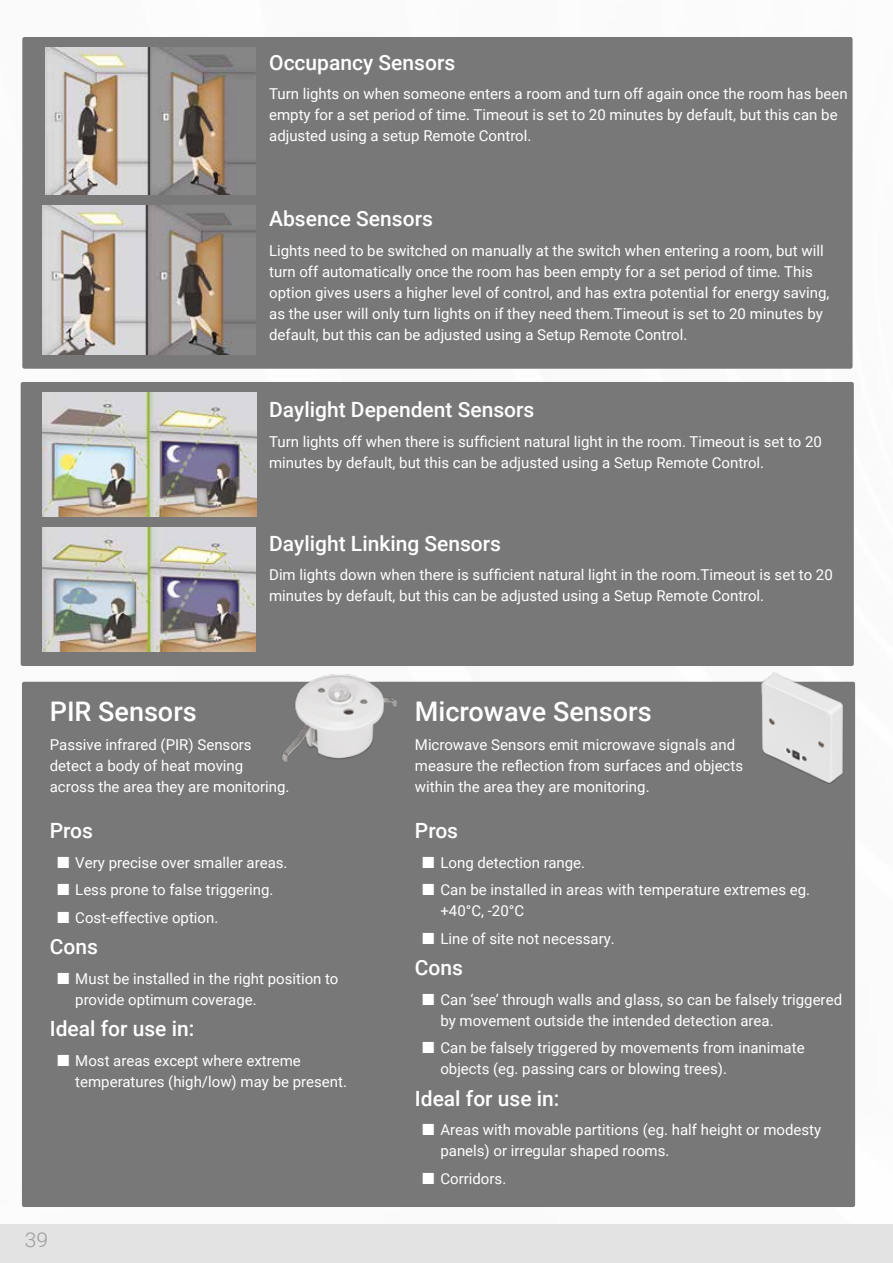
<style>
.page{position:relative;width:893px;height:1263px;background:#fff}
.page>*{position:absolute;margin:0;border:0;box-sizing:border-box;transform-origin:0 0}
.t1{font:500 27px "Roboto";color:#fff}
.t2{font:500 21px "Roboto";color:#fff}
.t3{font:300 20.4px "Roboto";color:#9b9b9a}
.t4{font:15px/21px "Roboto";color:#fff}
.s1{font-family:"Arial";font-size:24px}
</style>
<div class="page">
<div style="left:0;top:1224px;width:893px;height:39px;background:#e3e3e3"></div>
<div style="left:22px;top:37px;width:830px;height:332px;background:#797878;border-radius:2px"></div>
<img style="left:46px;top:48px;width:209px;height:147px">
<img style="left:42px;top:205px;width:213px;height:150px">
<div style="left:21px;top:382px;width:833px;height:284px;background:#797878;border-radius:2px"></div>
<img style="left:42px;top:392px;width:214px;height:124px">
<img style="left:42px;top:527px;width:214px;height:124px">
<div style="left:22px;top:682px;width:833px;height:525px;background:#797878;border-radius:2px"></div>
<img style="left:758px;top:665px;width:97px;height:119px">
<img style="left:277px;top:673px;width:123px;height:89px">
<h2 class="t2" style="left:269px;top:48px;width:188px">Occupancy Sensors</h2>
<p class="t4" style="left:269px;top:83px;width:580px">Turn lights on when someone enters a room and turn off again once the room has been empty for a set period of time. Timeout is set to 20 minutes by default, but this can be adjusted using a setup Remote Control.</p>
<h2 class="t2" style="left:269px;top:204px;width:165px">Absence Sensors</h2>
<p class="t4" style="left:269px;top:239px;width:562px">Lights need to be switched on manually at the switch when entering a room, but will turn off automatically once the room has been empty for a set period of time. This option gives users a higher level of control, and has extra potential for energy saving, as the user will only turn lights on if they need them.Timeout is set to 20 minutes by default, but this can be adjusted using a Setup Remote Control.</p>
<h2 class="t2" style="left:269px;top:395px;width:267px">Daylight Dependent Sensors</h2>
<p class="t4" style="left:269px;top:430px;width:554px">Turn lights off when there is sufficient natural light in the room. Timeout is set to 20 minutes by default, but this can be adjusted using a Setup Remote Control.</p>
<h2 class="t2" style="left:269px;top:528px;width:233px">Daylight Linking Sensors</h2>
<p class="t4" style="left:269px;top:564px;width:565px">Dim lights down when there is sufficient natural light in the room.Timeout is set to 20 minutes by default, but this can be adjusted using a Setup Remote Control.</p>
<h1 class="t1" style="left:50px;top:692px;width:148px">PIR Sensors</h1>
<p class="t4" style="left:50px;top:734px;width:241px">Passive infrared (PIR) Sensors detect a body of heat moving across the area they are monitoring.</p>
<h2 class="t2" style="left:50px;top:816px;width:45px">Pros</h2>
<p class="t4" style="left:56px;top:851px;width:233px"><span class="s1">■</span> Very precise over smaller areas.</p>
<p class="t4" style="left:56px;top:879px;width:219px"><span class="s1">■</span> Less prone to false triggering.</p>
<p class="t4" style="left:56px;top:906px;width:164px"><span class="s1">■</span> Cost-effective option.</p>
<h2 class="t2" style="left:50px;top:932px;width:50px">Cons</h2>
<p class="t4" style="left:75px;top:967px;width:265px;text-indent:-19px"><span class="s1">■</span> Must be installed in the right position to provide optimum coverage.</p>
<h2 class="t2" style="left:50px;top:1014px;width:146px">Ideal for use in:</h2>
<p class="t4" style="left:75px;top:1049px;width:273px;text-indent:-19px"><span class="s1">■</span> Most areas except where extreme temperatures (high/low) may be present.</p>
<h3 class="t3" style="left:25px;top:1225px;width:25px">39</h3>
<h1 class="t1" style="left:415px;top:692px;width:238px">Microwave Sensors</h1>
<p class="t4" style="left:415px;top:734px;width:330px">Microwave Sensors emit microwave signals and measure the reflection from surfaces and objects within the area they are monitoring.</p>
<h2 class="t2" style="left:415px;top:816px;width:45px">Pros</h2>
<p class="t4" style="left:421px;top:851px;width:165px"><span class="s1">■</span> Long detection range.</p>
<p class="t4" style="left:440px;top:879px;width:371px;text-indent:-19px"><span class="s1">■</span> Can be installed in areas with temperature extremes eg. +40°C, -20°C</p>
<p class="t4" style="left:421px;top:927px;width:195px"><span class="s1">■</span> Line of site not necessary.</p>
<h2 class="t2" style="left:415px;top:953px;width:50px">Cons</h2>
<p class="t4" style="left:440px;top:988px;width:403px;text-indent:-19px"><span class="s1">■</span> Can ‘see’ through walls and glass, so can be falsely triggered by movement outside the intended detection area.</p>
<p class="t4" style="left:440px;top:1037px;width:366px;text-indent:-19px"><span class="s1">■</span> Can be falsely triggered by movements from inanimate objects (eg. passing cars or blowing trees).</p>
<h2 class="t2" style="left:415px;top:1083px;width:146px">Ideal for use in:</h2>
<p class="t4" style="left:440px;top:1119px;width:382px;text-indent:-19px"><span class="s1">■</span> Areas with movable partitions (eg. half height or modesty panels) or irregular shaped rooms.</p>
<p class="t4" style="left:421px;top:1167px;width:86px"><span class="s1">■</span> Corridors.</p>
</div>
